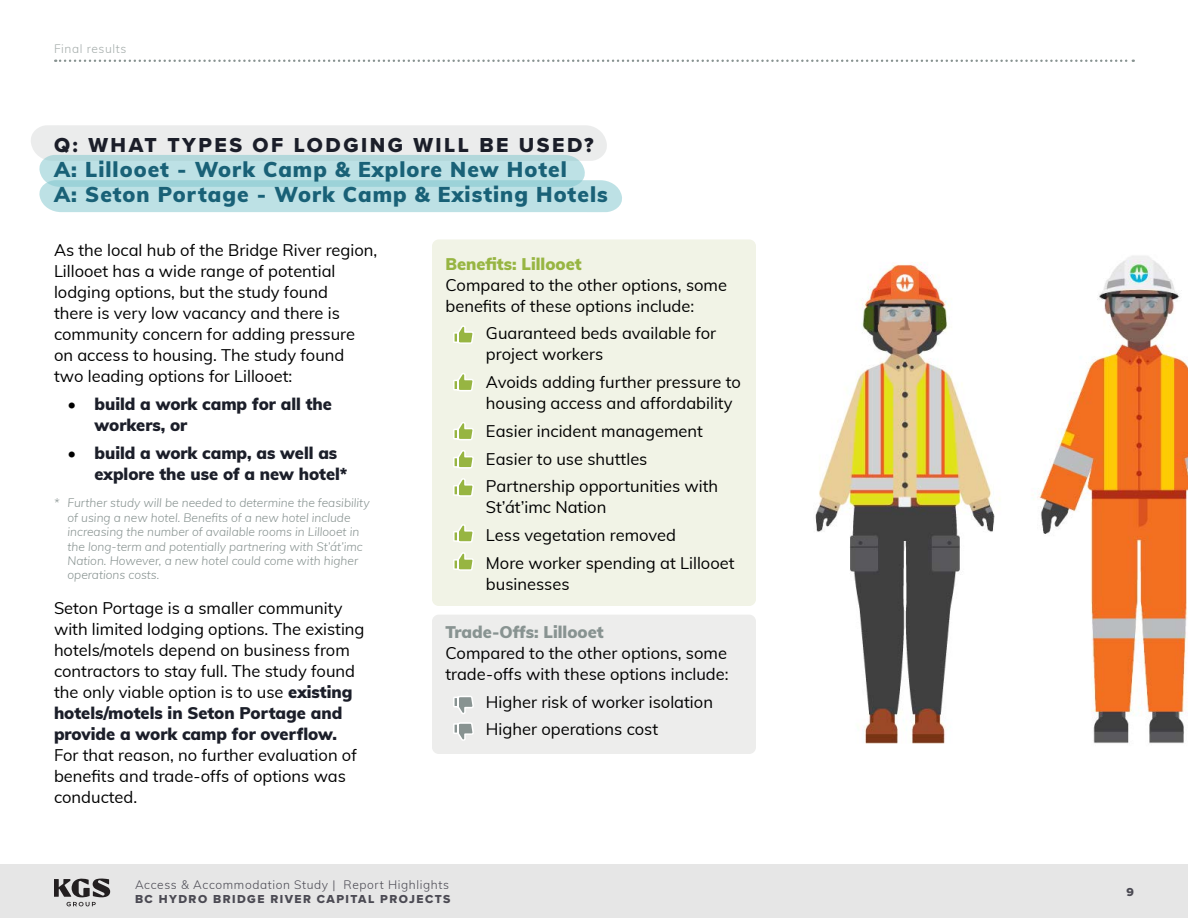
<style>
.page{position:relative;width:1188px;height:918px;background:#fff}
.page>*{position:absolute;margin:0;border:0;box-sizing:border-box;transform-origin:0 0}
.t1{font:900 21px/25.2px "Muli";letter-spacing:.05em;color:#196177}
.t2{font:21px "Proxima Nova Extrabld";letter-spacing:.12em;color:#1b1e29}
.t3{font:16.5px/21px "Muli";color:#000}
.t4{font:900 16.5px/21px "Muli";color:#1b1e29}
.t5{font:900 16.5px "Muli";color:#889391}
.t6{font:900 16.5px "Muli";color:#97b542}
.t7{font:italic 300 12px/14.4px "Muli";color:#889391}
.t8{font:300 12px "Muli";letter-spacing:.05em;color:#4b4a53}
.t9{font:12px "Proxima Nova Extrabld";letter-spacing:.12em;color:#4b4a53}
.t10{font:300 12px "Muli";letter-spacing:.05em;color:#a5adab}
.s1{font-weight:400;color:#000}
.s2{font-weight:900;color:#1b1e29}
</style>
<div class="page">
<div style="left:432px;top:615px;width:324px;height:139px;background:#ededec;border-radius:7px"></div>
<div style="left:432px;top:239px;width:324px;height:367px;background:#f1f3e6;border-radius:7px"></div>
<div style="left:0;top:864px;width:1188px;height:54px;background:#e6e6e6"></div>
<svg style="left:54px;top:878px;width:56px;height:28px"></svg>
<svg style="left:453px;top:325px;width:21px;height:19px"></svg>
<svg style="left:453px;top:696px;width:21px;height:45px"></svg>
<svg style="left:453px;top:373px;width:21px;height:18px"></svg>
<svg style="left:453px;top:422px;width:21px;height:18px"></svg>
<svg style="left:453px;top:478px;width:21px;height:19px"></svg>
<svg style="left:453px;top:450px;width:21px;height:19px"></svg>
<svg style="left:453px;top:524px;width:21px;height:19px"></svg>
<svg style="left:453px;top:552px;width:21px;height:19px"></svg>
<svg style="left:31px;top:125px;width:591px;height:87px;background:#cce4e7"></svg>
<img style="left:1032px;top:256px;width:156px;height:488px">
<img style="left:815px;top:262px;width:185px;height:482px">
<svg style="left:55px;top:60px;width:1079px;height:2px"></svg>
<p class="t10" style="left:54px;top:40px;width:74px">Final results</p>
<p class="t2" style="left:54px;top:129px;width:541px">Q: WHAT TYPES OF LODGING WILL BE USED?</p>
<p class="t1" style="left:54px;top:156px;width:555px">A: Lillooet - Work Camp &amp; Explore New Hotel<br>A: Seton Portage - Work Camp &amp; Existing Hotels</p>
<p class="t3" style="left:54px;top:239px;width:325px">As the local hub of the Bridge River region, Lillooet has a wide range of potential lodging options, but the study found<br>there is very low vacancy and there is community concern for adding pressure on access to housing. The study found two leading options for Lillooet:</p>
<p class="t4" style="left:94px;top:393px;width:239px;text-indent:-27px"><span class="s1">•</span> build a work camp for all the workers, or</p>
<p class="t4" style="left:94px;top:441px;width:255px;text-indent:-27px"><span class="s1">•</span> build a work camp, as well as explore the use of a new hotel*</p>
<p class="t7" style="left:68px;top:495px;width:304px;text-indent:-14px">* Further study will be needed to determine the feasibility of using a new hotel. Benefits of a new hotel include increasing the number of available rooms in Lillooet in the long-term and potentially partnering with St’át’imc Nation. However, a new hotel could come with higher operations costs.</p>
<p class="t3" style="left:54px;top:597px;width:312px">Seton Portage is a smaller community with limited lodging options. The existing hotels/motels depend on business from contractors to stay full. The study found the only viable option is to use <span class="s2">existing hotels/motels in Seton Portage and provide a work camp for overflow.</span></p>
<p class="t3" style="left:54px;top:744px;width:304px">For that reason, no further evaluation of benefits and trade-offs of options was conducted.</p>
<p class="t6" style="left:445px;top:252px;width:138px">Benefits: Lillooet</p>
<p class="t3" style="left:445px;top:273px;width:283px">Compared to the other options, some benefits of these options include:</p>
<p class="t3" style="left:486px;top:322px;width:232px;text-indent:-27px">• Guaranteed beds available for project workers</p>
<p class="t3" style="left:486px;top:371px;width:256px;text-indent:-27px">• Avoids adding further pressure to housing access and affordability</p>
<p class="t3" style="left:459px;top:420px;width:246px">• Easier incident management</p>
<p class="t3" style="left:459px;top:447px;width:190px">• Easier to use shuttles</p>
<p class="t3" style="left:486px;top:475px;width:234px;text-indent:-27px">• Partnership opportunities with<br>St’át’imc Nation</p>
<p class="t3" style="left:459px;top:524px;width:219px">• Less vegetation removed</p>
<p class="t3" style="left:486px;top:552px;width:250px;text-indent:-27px">• More worker spending at Lillooet businesses</p>
<p class="t5" style="left:445px;top:620px;width:160px">Trade-Offs: Lillooet</p>
<p class="t3" style="left:445px;top:642px;width:285px">Compared to the other options, some trade-offs with these options include:</p>
<p class="t3" style="left:459px;top:690px;width:256px">• Higher risk of worker isolation</p>
<p class="t3" style="left:459px;top:718px;width:201px">• Higher operations cost</p>
<p class="t8" style="left:135px;top:876px;width:315px">Access &amp; Accommodation Study | Report Highlights</p>
<p class="t9" style="left:135px;top:890px;width:317px">BC HYDRO BRIDGE RIVER CAPITAL PROJECTS</p>
<p class="t9" style="left:1127px;top:883px;width:9px">9</p>
</div>
